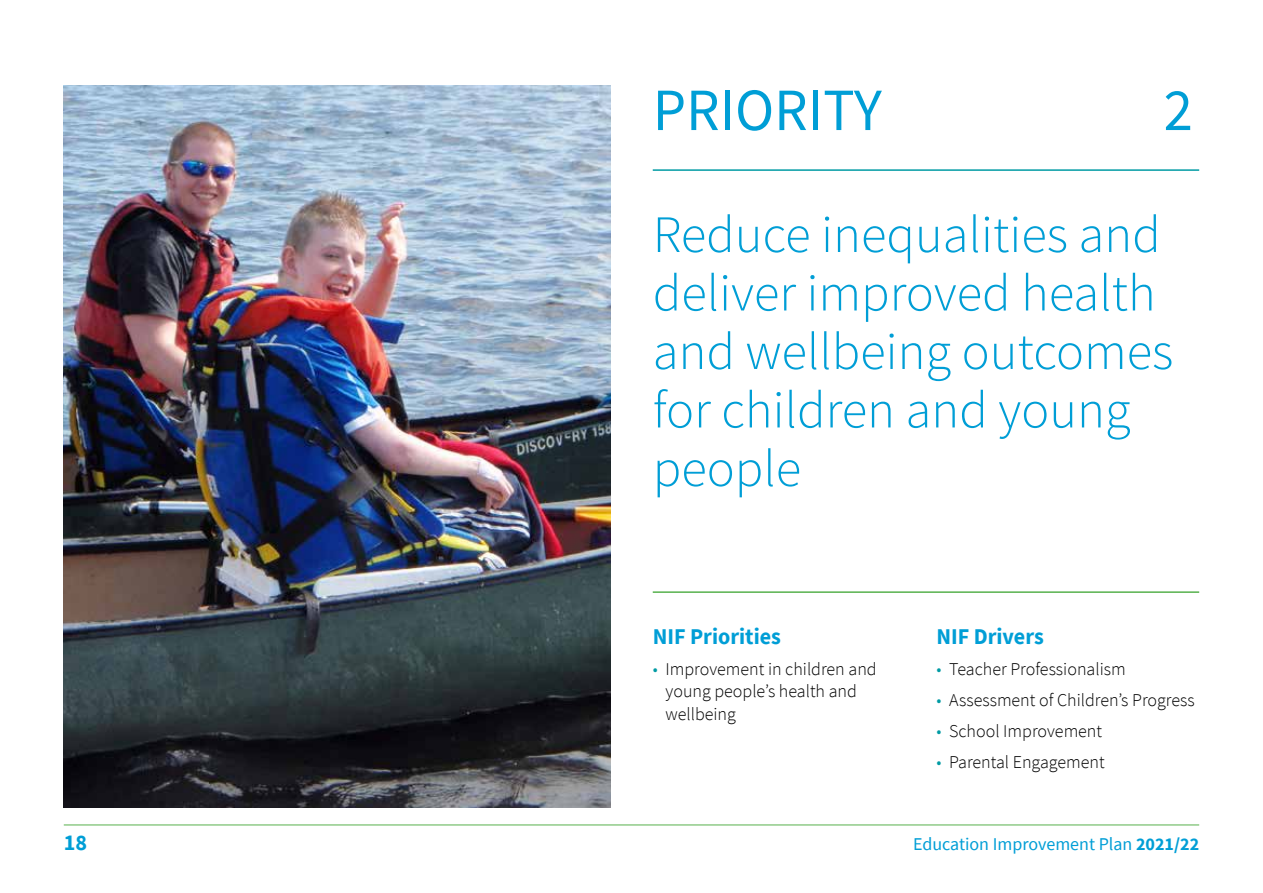
<style>
.page{position:relative;width:1263px;height:893px;background:#fff}
.page>*{position:absolute;margin:0;border:0;box-sizing:border-box;transform-origin:0 0}
.t1{font:60px "Source Sans Pro";color:#009ed6}
.t2{font:300 52.5px/58.5px "Source Sans Pro";color:#009ed6}
.t3{font:700 22.5px "Source Sans Pro";color:#009ed6}
.t4{font:300 18px/22.5px "Source Sans Pro";color:#000}
.t5{font:18px "Source Sans Pro";color:#009ed6}
.s1{color:#009ba4}
.s2{font-weight:700}
</style>
<div class="page">
<hr style="left:64px;top:825px;width:1135px;height:1px;background:#57b14d">
<img style="left:64px;top:86px;width:546px;height:722px">
<hr style="left:653px;top:169px;width:546px;height:2px;background:#009ba4">
<hr style="left:653px;top:591px;width:546px;height:2px;background:#57b14d">
<h1 class="t1" style="left:653px;top:72px;width:231px">PRIORITY</h1>
<h1 class="t1" style="left:1163px;top:72px;width:31px">2</h1>
<h2 class="t2" style="left:653px;top:205px;width:522px">Reduce inequalities and deliver improved health and wellbeing outcomes for children and young people</h2>
<p class="t3" style="left:653px;top:621px;width:130px">NIF Priorities</p>
<p class="t4" style="left:665px;top:658px;width:213px;text-indent:-13px"><span class="s1">•</span> Improvement in children and young people’s health and wellbeing</p>
<p class="t3" style="left:936px;top:621px;width:109px">NIF Drivers</p>
<p class="t4" style="left:936px;top:658px;width:191px"><span class="s1">•</span> Teacher Professionalism</p>
<p class="t4" style="left:936px;top:689px;width:260px"><span class="s1">•</span> Assessment of Children’s Progress</p>
<p class="t4" style="left:936px;top:720px;width:167px"><span class="s1">•</span> School Improvement</p>
<p class="t4" style="left:936px;top:751px;width:170px"><span class="s1">•</span> Parental Engagement</p>
<p class="t3" style="left:64px;top:828px;width:25px">18</p>
<p class="t5" style="left:913px;top:833px;width:288px">Education Improvement Plan <span class="s2">2021/22</span></p>
</div>
